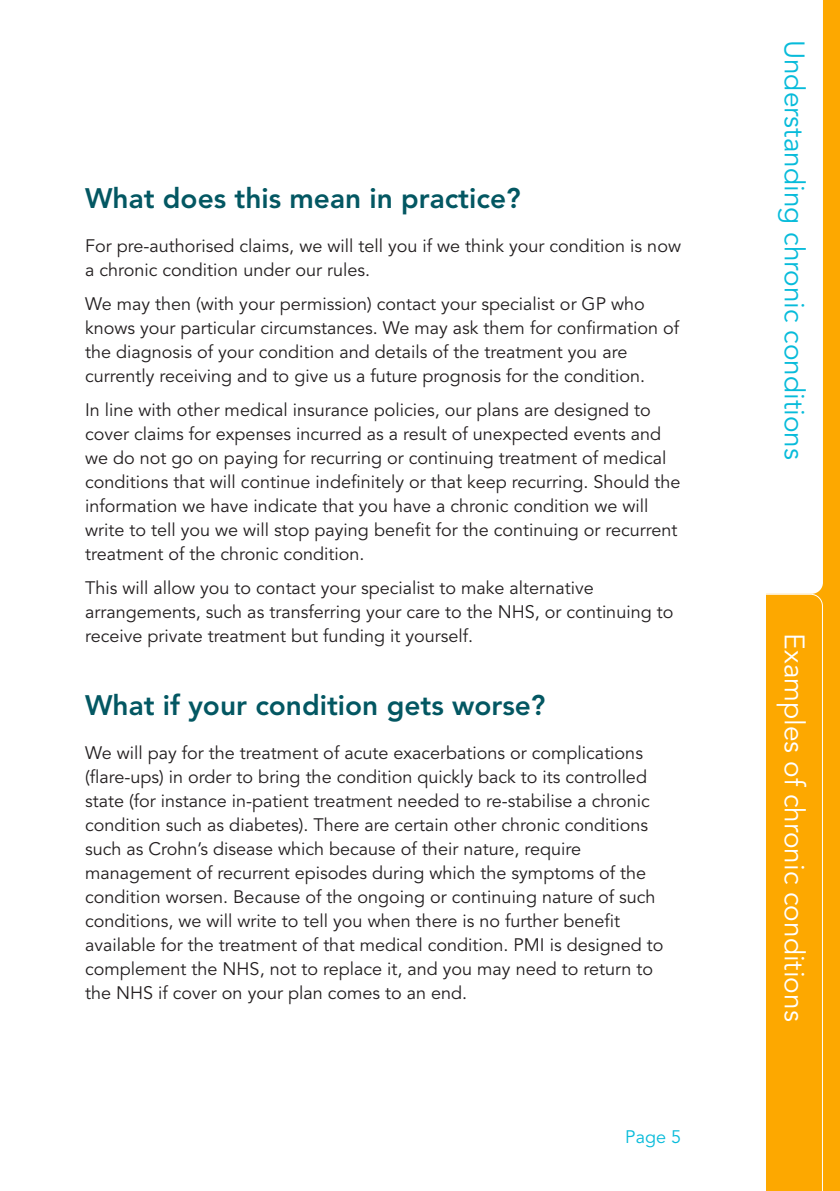
<style>
.page{position:relative;width:840px;height:1191px;background:#fff}
.page>*{position:absolute;margin:0;border:0;box-sizing:border-box;transform-origin:0 0}
.t1{font:800 28px "Avenir LT Std";color:#035762}
.t2{font:28px "Avenir LT Std";color:#07bbda}
.t3{font:28px "Avenir LT Std";color:#fff}
.t4{font:18px/24px "Avenir LT Std";color:#231f20}
.t5{font:18px "Avenir LT Std";color:#07bbda}
</style>
<div class="page">
<div style="left:765px;top:0;width:74px;height:1191px;background:linear-gradient(to bottom,#fda800,#fda800)"></div>
<svg style="left:765px;top:0;width:57px;height:594px"></svg>
<div style="left:765px;top:594px;width:57px;height:597px;background:#fda800"></div>
<h1 class="t1" style="left:85px;top:187px;width:437px">What does this mean in practice?</h1>
<p class="t4" style="left:85px;top:236px;width:597px">For pre-authorised claims, we will tell you if we think your condition is now a chronic condition under our rules.</p>
<p class="t4" style="left:85px;top:294px;width:595px">We may then (with your permission) contact your specialist or GP who knows your particular circumstances. We may ask them for confirmation of the diagnosis of your condition and details of the treatment you are currently receiving and to give us a future prognosis for the condition.</p>
<p class="t4" style="left:85px;top:400px;width:596px">In line with other medical insurance policies, our plans are designed to cover claims for expenses incurred as a result of unexpected events and we do not go on paying for recurring or continuing treatment of medical conditions that will continue indefinitely or that keep recurring. Should the information we have indicate that you have a chronic condition we will write to tell you we will stop paying benefit for the continuing or recurrent treatment of the chronic condition.</p>
<p class="t4" style="left:85px;top:578px;width:589px">This will allow you to contact your specialist to make alternative arrangements, such as transferring your care to the NHS, or continuing to receive private treatment but funding it yourself.</p>
<h1 class="t1" style="left:85px;top:693px;width:461px">What if your condition gets worse?</h1>
<p class="t4" style="left:85px;top:742px;width:579px">We will pay for the treatment of acute exacerbations or complications (flare-ups) in order to bring the condition quickly back to its controlled state (for instance in-patient treatment needed to re-stabilise a chronic condition such as diabetes). There are certain other chronic conditions such as Crohn’s disease which because of their nature, require management of recurrent episodes during which the symptoms of the condition worsen. Because of the ongoing or continuing nature of such conditions, we will write to tell you when there is no further benefit available for the treatment of that medical condition. PMI is designed to complement the NHS, not to replace it, and you may need to return to the NHS if cover on your plan comes to an end.</p>
<p class="t5" style="left:625px;top:1129px;width:57px">Page 5</p>
<h1 class="t2" style="left:805px;top:40px;width:422px;rotate:90deg">Understanding chronic conditions</h1>
<h1 class="t3" style="left:805px;top:633px;width:389px;rotate:90deg">Examples of chronic conditions</h1>
</div>
